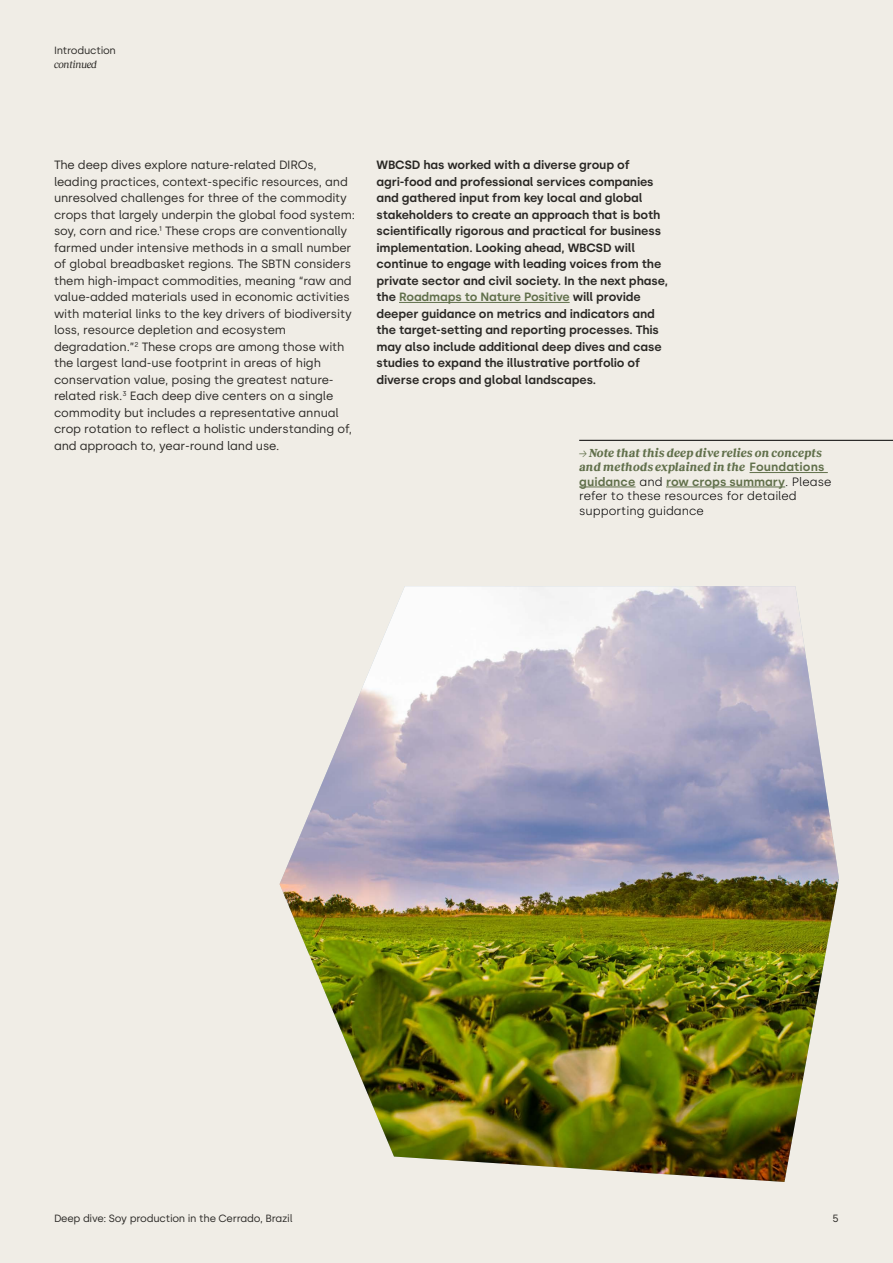
<style>
.page{position:relative;width:893px;height:1263px;background:#f0ede6}
.page>*{position:absolute;margin:0;border:0;box-sizing:border-box;transform-origin:0 0}
.t1{font:12px/16.5px "Silka";letter-spacing:-.01em;color:#2a2825}
.t2{font:600 12px/16.5px "Silka";letter-spacing:-.01em;color:#2a2825}
.t3{font:300 12px/14.4px "Silka";color:#000}
.t4{font:italic 700 12px/14.4px "Reckless";letter-spacing:.01em;color:#61704b}
.t5{font:10.5px "Silka";letter-spacing:-.02em;color:#2a2825}
.t6{font:italic 10.5px "Reckless";letter-spacing:-.03em;color:#2a2825}
.s1{color:#61704b}
.s2{font-family:"Silka";font-weight:600;font-style:normal}
.s3{font-weight:600;color:#61704b}
</style>
<div class="page">
<img style="left:280px;top:586px;width:559px;height:596px">
<hr style="left:399px;top:302px;width:171px;height:1px;background:#61704b">
<hr style="left:749px;top:472px;width:79px;height:1px;background:#61704b">
<hr style="left:579px;top:487px;width:57px;height:1px;background:#61704b">
<hr style="left:666px;top:487px;width:119px;height:1px;background:#61704b">
<hr style="left:579px;top:440px;width:314px;height:1px;background:#000">
<p class="t5" style="left:54px;top:44px;width:64px">Introduction</p>
<p class="t6" style="left:54px;top:56px;width:45px">continued</p>
<p class="t1" style="left:54px;top:157px;width:303px">The deep dives explore nature-related DIROs, leading practices, context-specific resources, and unresolved challenges for three of the commodity crops that largely underpin the global food system: soy, corn and rice.<sup>1</sup> These crops are conventionally farmed under intensive methods in a small number of global breadbasket regions. The SBTN considers them high-impact commodities, meaning “raw and value-added materials used in economic activities with material links to the key drivers of biodiversity loss, resource depletion and ecosystem degradation.”<sup>2</sup> These crops are among those with the largest land-use footprint in areas of high conservation value, posing the greatest nature&shy;related risk.<sup>3</sup> Each deep dive centers on a single commodity but includes a representative annual crop rotation to reflect a holistic understanding of, and approach to, year-round land use.</p>
<p class="t2" style="left:376px;top:157px;width:293px">WBCSD has worked with a diverse group of agri-food and professional services companies and gathered input from key local and global stakeholders to create an approach that is both scientifically rigorous and practical for business implementation. Looking ahead, WBCSD will continue to engage with leading voices from the private sector and civil society. In the next phase, the <span class="s1">Roadmaps to Nature Positive</span> will provide deeper guidance on metrics and indicators and the target-setting and reporting processes. This may also include additional deep dives and case studies to expand the illustrative portfolio of diverse crops and global landscapes.</p>
<p class="t4" style="left:579px;top:445px;width:247px">→ Note that this deep dive relies on concepts and methods explained in the <span class="s2">Foundations</span></p>
<p class="t3" style="left:579px;top:474px;width:254px"><span class="s3">guidance</span> and <span class="s3">row crops summary</span>. Please refer to these resources for detailed supporting guidance</p>
<p class="t5" style="left:54px;top:1212px;width:240px">Deep dive: Soy production in the Cerrado, Brazil</p>
<p class="t5" style="left:833px;top:1212px;width:8px">5</p>
</div>
